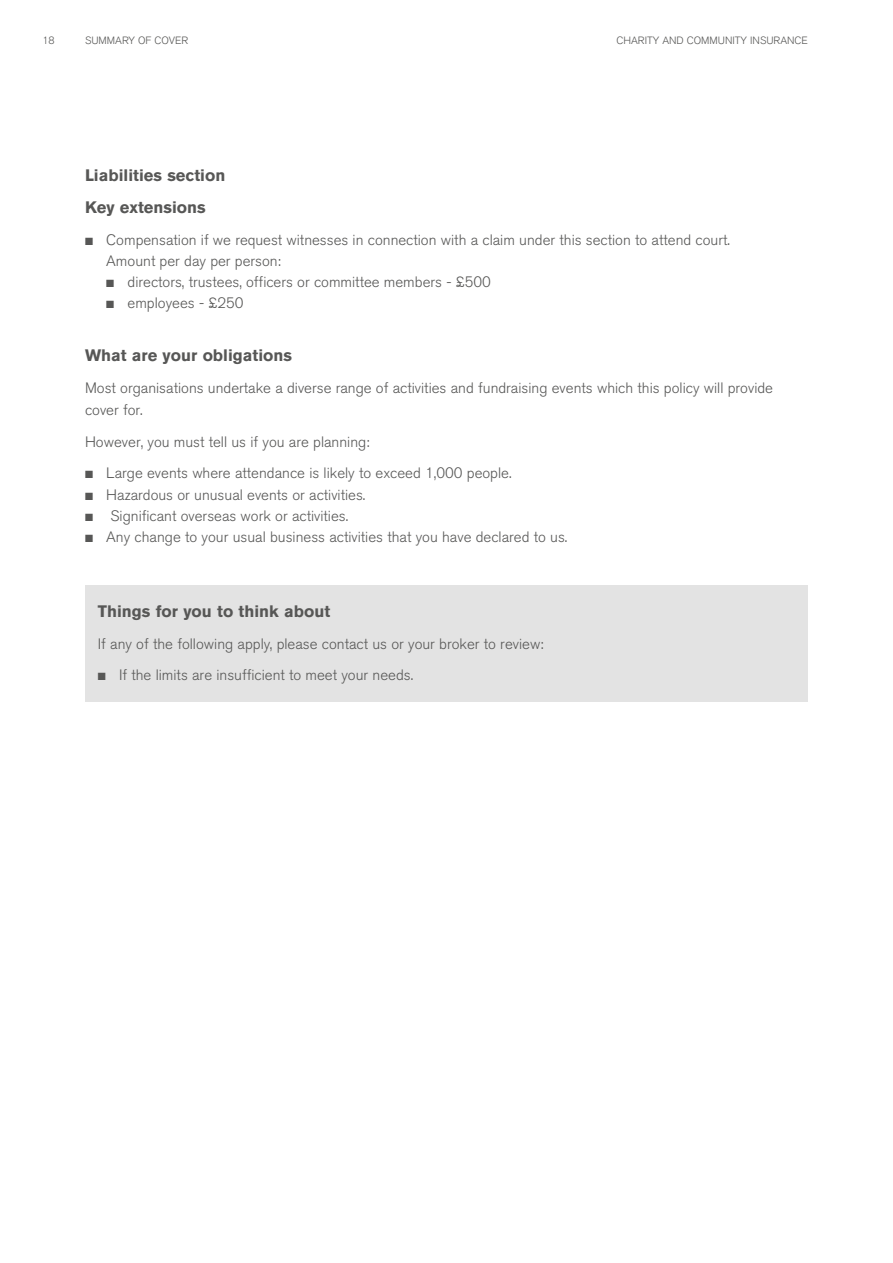
<style>
.page{position:relative;width:893px;height:1263px;background:#fff}
.page>*{position:absolute;margin:0;border:0;box-sizing:border-box;transform-origin:0 0}
.t1{font:700 16.5px/32px "Akzidenz Grotesk BQ";color:#575756}
.t2{font:300 15px/21.3px "Akzidenz Grotesk BQ";color:#575756}
.t3{font:300 10.5px "Akzidenz Grotesk BQ";color:#575756}
</style>
<div class="page">
<div style="left:85px;top:585px;width:723px;height:117px;background:#e3e3e3"></div>
<p class="t3" style="left:43px;top:34px;width:14px">18</p>
<p class="t3" style="left:85px;top:34px;width:105px">SUMMARY OF COVER</p>
<p class="t3" style="left:616px;top:34px;width:193px">CHARITY AND COMMUNITY INSURANCE</p>
<p class="t1" style="left:85px;top:159px;width:142px">Liabilities section<br>Key extensions</p>
<p class="t2" style="left:106px;top:229px;width:625px;text-indent:-21px">■ Compensation if we request witnesses in connection with a claim under this section to attend court.<br>Amount per day per person:</p>
<p class="t2" style="left:106px;top:271px;width:386px">■ directors, trustees, officers or committee members - £500</p>
<p class="t2" style="left:106px;top:293px;width:139px">■ employees - £250</p>
<p class="t1" style="left:85px;top:340px;width:209px">What are your obligations</p>
<p class="t2" style="left:85px;top:378px;width:690px">Most organisations undertake a diverse range of activities and fundraising events which this policy will provide cover for.</p>
<p class="t2" style="left:85px;top:431px;width:286px">However, you must tell us if you are planning:</p>
<p class="t2" style="left:85px;top:463px;width:428px">■ Large events where attendance is likely to exceed 1,000 people.</p>
<p class="t2" style="left:85px;top:484px;width:282px">■ Hazardous or unusual events or activities.</p>
<p class="t2" style="left:85px;top:505px;width:265px">■ Significant overseas work or activities.</p>
<p class="t2" style="left:85px;top:527px;width:484px">■ Any change to your usual business activities that you have declared to us.</p>
<p class="t1" style="left:98px;top:595px;width:234px">Things for you to think about</p>
<p class="t2" style="left:98px;top:633px;width:447px">If any of the following apply, please contact us or your broker to review:</p>
<p class="t2" style="left:98px;top:665px;width:317px">■ If the limits are insufficient to meet your needs.</p>
</div>
